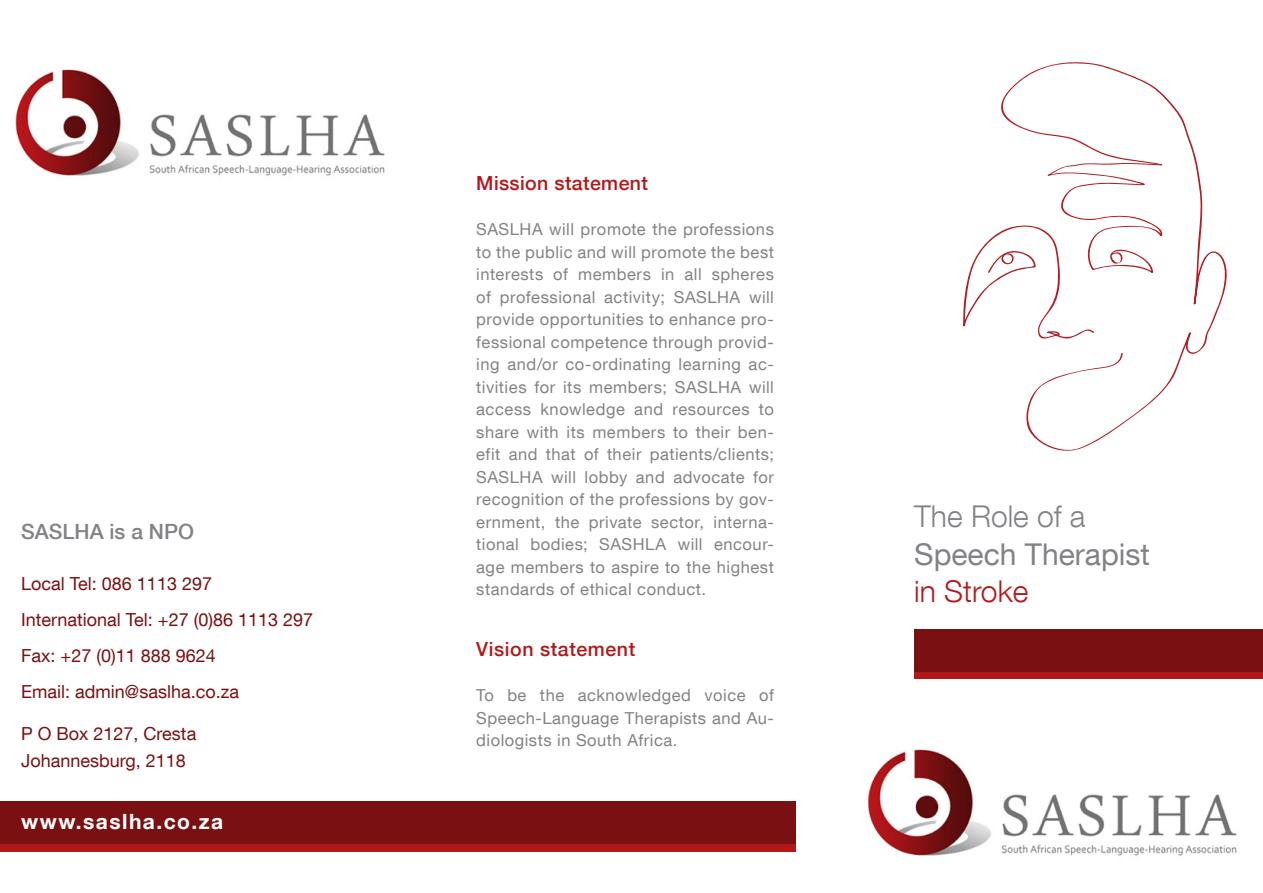
<style>
.page{position:relative;width:1263px;height:893px;background:#fff}
.page>*{position:absolute;margin:0;border:0;box-sizing:border-box;transform-origin:0 0}
.t1{font:30px/37.5px "Helvetica Neue LT Com";color:#808285}
.t2{font:300 30px "Helvetica Neue LT Com";color:#808285}
.t3{font:700 21px "Helvetica Neue LT Com";letter-spacing:.07em;color:#fff}
.t4{font:500 21px "Helvetica Neue LT Com";color:#808285}
.t5{font:500 19.5px "Helvetica Neue LT Com";letter-spacing:.02em;color:#b2181a}
.t6{font:18px "Helvetica Neue LT Com";color:#7a1012}
.t7{font:16.5px/22.5px "Helvetica Neue LT Com";letter-spacing:.03em;color:#808285;text-align:justify}
.s1{font-weight:300;color:#b2181a}
</style>
<div class="page">
<div style="left:0;top:809px;width:795px;height:42px;background:#b2181a"></div>
<div style="left:914px;top:644px;width:349px;height:34px;background:#b2181a"></div>
<img style="left:867px;top:749px;width:370px;height:107px">
<img style="left:15px;top:69px;width:370px;height:107px">
<div style="left:914px;top:629px;width:349px;height:43px;background:#7a1012"></div>
<div style="left:0;top:801px;width:795px;height:43px;background:#7a1012"></div>
<svg style="left:963px;top:234px;width:34px;height:93px"></svg>
<svg style="left:997px;top:62px;width:230px;height:389px"></svg>
<p class="t4" style="left:21px;top:519px;width:174px">SASLHA is a NPO</p>
<p class="t6" style="left:21px;top:573px;width:192px">Local Tel: 086 1113 297</p>
<p class="t6" style="left:21px;top:609px;width:293px">International Tel: +27 (0)86 1113 297</p>
<p class="t6" style="left:21px;top:645px;width:196px">Fax: +27 (0)11 888 9624</p>
<p class="t6" style="left:21px;top:681px;width:219px">Email: admin@saslha.co.za</p>
<p class="t6" style="left:21px;top:723px;width:177px">P O Box 2127, Cresta</p>
<p class="t6" style="left:21px;top:750px;width:166px">Johannesburg, 2118</p>
<p class="t3" style="left:21px;top:808px;width:204px">www.saslha.co.za</p>
<p class="t5" style="left:476px;top:172px;width:173px">Mission statement</p>
<p class="t7" style="left:476px;top:218px;width:299px">SASLHA will promote the professions to the public and will promote the best interests of members in all spheres of professional activity; SASLHA will provide opportunities to enhance pro&shy;fessional competence through provid&shy;ing and/or co-ordinating learning ac&shy;tivities for its members; SASLHA will access knowledge and resources to share with its members to their ben&shy;efit and that of their patients/clients; SASLHA will lobby and advocate for recognition of the professions by gov&shy;ernment, the private sector, interna&shy;tional bodies; SASHLA will encour&shy;age members to aspire to the highest standards of ethical conduct.</p>
<p class="t5" style="left:476px;top:637px;width:160px">Vision statement</p>
<p class="t7" style="left:476px;top:683px;width:299px">To be the acknowledged voice of Speech-Language Therapists and Au&shy;diologists in South Africa.</p>
<p class="t2" style="left:914px;top:498px;width:173px">The Role of a</p>
<p class="t1" style="left:914px;top:535px;width:237px">Speech Therapist <span class="s1">in Stroke</span></p>
</div>
